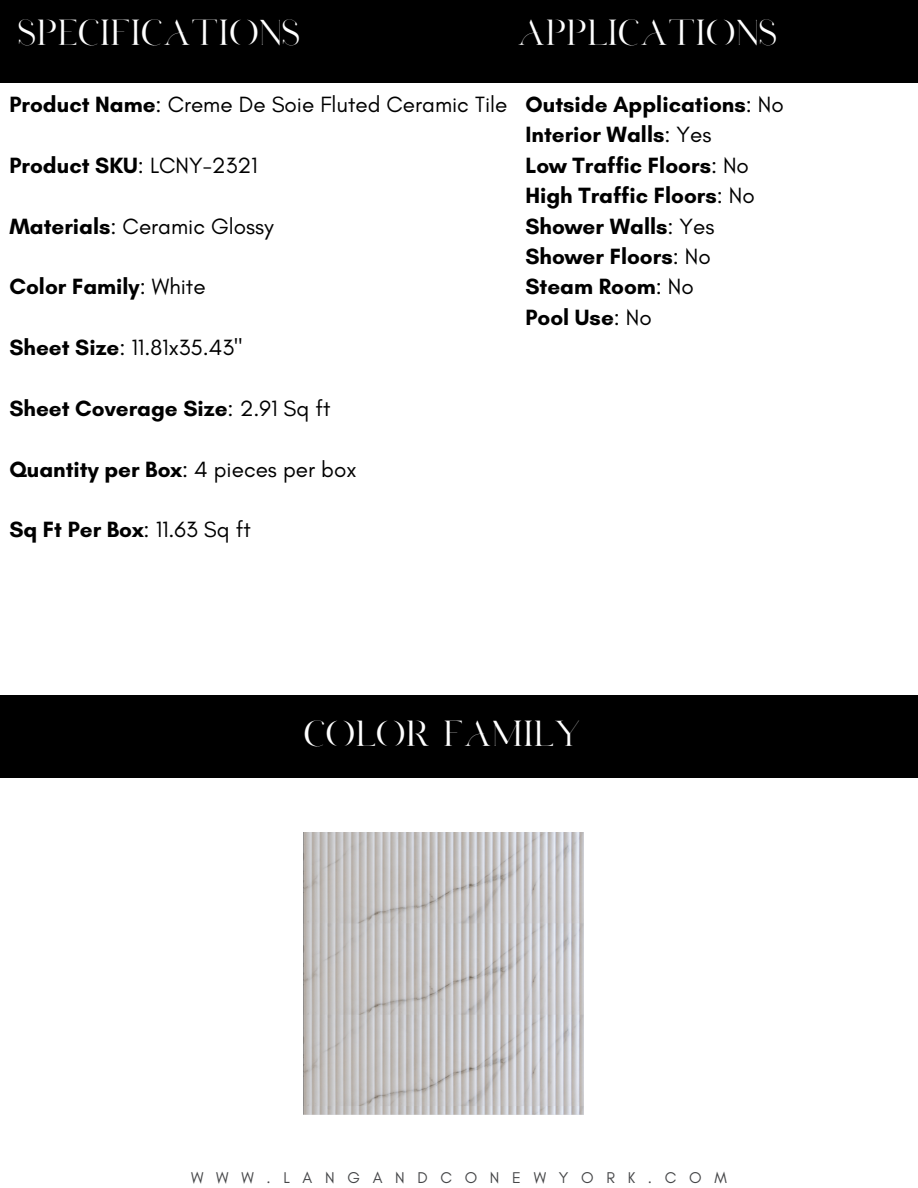
<style>
.page{position:relative;width:918px;height:1188px;background:#fff}
.page>*{position:absolute;margin:0;border:0;box-sizing:border-box;transform-origin:0 0}
.t1{font:34.5px "Adore";color:#fff}
.t2{font:700 22.5px/30.3px "Glacial Indifference";color:#000}
.t3{font:22.5px "Glacial Indifference";color:#000}
.t4{font:15.9px "Glacial Indifference";letter-spacing:.8em;color:#454648}
.s1{font-weight:700}
.s2{font-weight:400}
</style>
<div class="page">
<div style="left:0;top:0;width:918px;height:82px;background:#000"></div>
<div style="left:0;top:696px;width:918px;height:82px;background:#000"></div>
<img style="left:304px;top:832px;width:280px;height:283px">
<h1 class="t1" style="left:18px;top:14px;width:284px">SPECIFICATIONS</h1>
<h2 class="t1" style="left:517px;top:14px;width:262px">APPLICATIONS</h2>
<h2 class="t3" style="left:9px;top:91px;width:499px"><span class="s1">Product Name</span>: Creme De Soie Fluted Ceramic Tile</h2>
<h2 class="t2" style="left:9px;top:150px;width:250px">Product SKU<span class="s2">: LCNY-2321</span></h2>
<h2 class="t3" style="left:9px;top:212px;width:266px"><span class="s1">Materials</span>: Ceramic Glossy</h2>
<h2 class="t2" style="left:9px;top:271px;width:198px">Color Family<span class="s2">: White</span></h2>
<h2 class="t3" style="left:9px;top:334px;width:234px"><span class="s1">Sheet Size</span>: 11.81x35.43"</h2>
<h2 class="t2" style="left:9px;top:393px;width:323px">Sheet Coverage Size<span class="s2">: 2.91 Sq ft</span></h2>
<h2 class="t2" style="left:9px;top:454px;width:349px">Quantity per Box<span class="s2">: 4 pieces per box</span></h2>
<h2 class="t2" style="left:9px;top:514px;width:243px">Sq Ft Per Box<span class="s2">: 11.63 Sq ft</span></h2>
<h1 class="t2" style="left:525px;top:89px;width:260px">Outside Applications<span class="s2">: No<br></span>Interior Walls<span class="s2">: Yes<br></span>Low Traffic Floors<span class="s2">: No<br></span>High Traffic Floors<span class="s2">: No<br></span>Shower Walls<span class="s2">: Yes<br></span>Shower Floors<span class="s2">: No<br></span>Steam Room<span class="s2">: No<br></span>Pool Use<span class="s2">: No</span></h1>
<p class="t1" style="left:304px;top:715px;width:279px">COLOR FAMILY</p>
<p class="t4" style="left:191px;top:1168px;width:537px">WWW.LANGANDCONEWYORK.COM</p>
</div>
